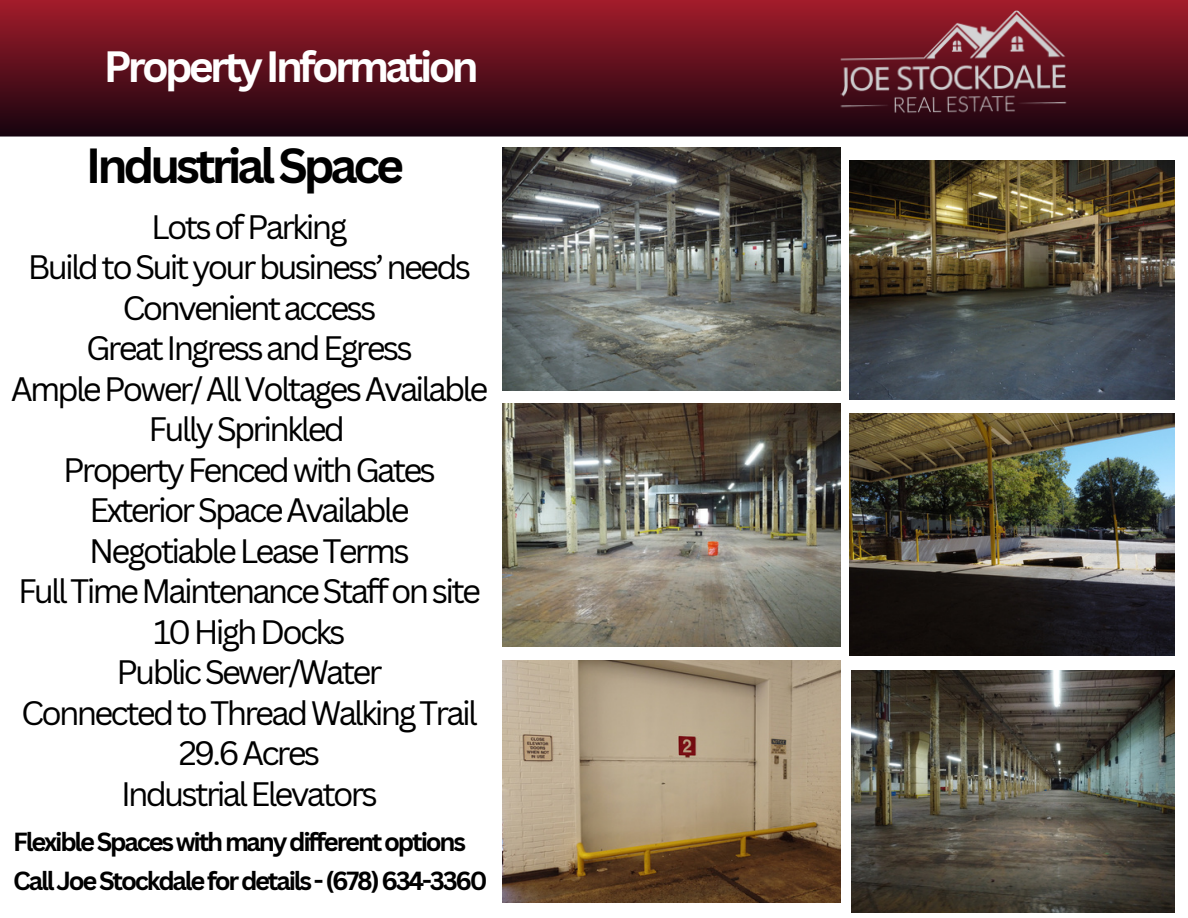
<style>
.page{position:relative;width:1188px;height:918px;background:#fff}
.page>*{position:absolute;margin:0;border:0;box-sizing:border-box;transform-origin:0 0}
.t1{font:700 48px "Canva Sans";letter-spacing:-.085em;color:#000}
.t2{font:700 42.6px "Canva Sans";letter-spacing:-.085em;color:#fff}
.t3{font:33px/40.5px "Canva Sans";letter-spacing:-.085em;color:#000;text-align:center}
.t4{font:700 25.5px "Canva Sans";letter-spacing:-.085em;color:#000}
</style>
<div class="page">
<svg style="left:0;top:0;width:1188px;height:137px;background:#5c101d"></svg>
<img style="left:840px;top:10px;width:227px;height:104px">
<img style="left:849px;top:160px;width:325px;height:239px">
<img style="left:502px;top:148px;width:338px;height:242px">
<img style="left:502px;top:404px;width:338px;height:242px">
<img style="left:849px;top:414px;width:326px;height:242px">
<img style="left:502px;top:660px;width:338px;height:242px">
<img style="left:852px;top:670px;width:323px;height:242px">
<p class="t2" style="left:104px;top:36px;width:376px">PropertyInformation</p>
<p class="t1" style="left:86px;top:132px;width:320px">IndustrialSpace</p>
<p class="t3" style="left:11px;top:206px;width:479px">Lots of Parking<br>Build to Suit your business’ needs<br>Convenient access<br>Great Ingress and Egress<br>Ample Power/ All Voltages Available<br>Fully Sprinkled</p>
<p class="t3" style="left:63px;top:449px;width:374px">Property Fenced with Gates</p>
<p class="t3" style="left:18px;top:489px;width:465px">Exterior Space Available<br>Negotiable Lease Terms<br>Full Time Maintenance Staff on site<br>10 High Docks<br>Public Sewer/Water<br>Connected to Thread Walking Trail</p>
<p class="t3" style="left:179px;top:732px;width:143px">29.6 Acres</p>
<p class="t3" style="left:121px;top:773px;width:258px">Industrial Elevators</p>
<p class="t4" style="left:13px;top:823px;width:454px">FlexibleSpaceswithmanydifferentoptions</p>
<p class="t4" style="left:13px;top:863px;width:476px">CallJoeStockdalefordetails-(678)634-3360</p>
</div>
